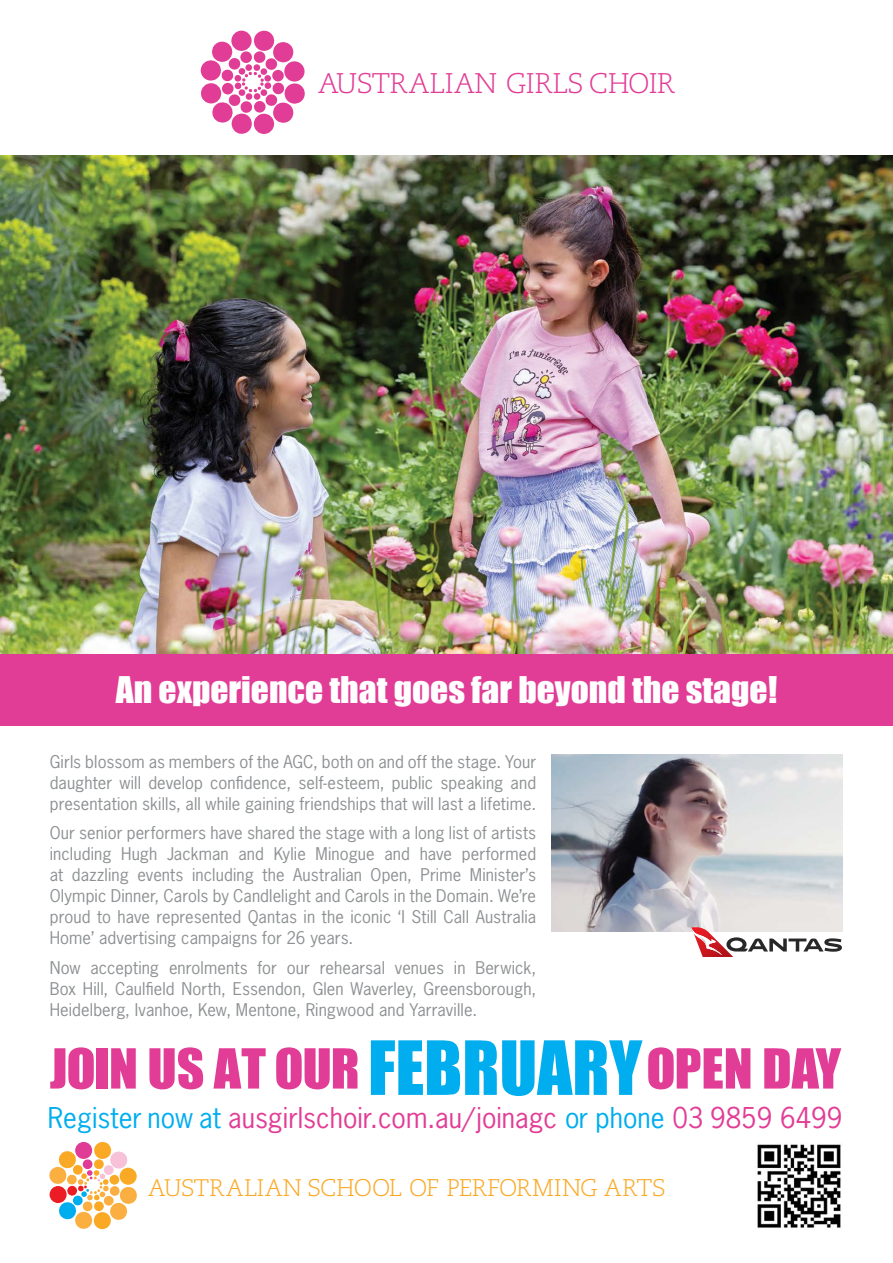
<style>
.page{position:relative;width:893px;height:1263px;background:#fff}
.page>*{position:absolute;margin:0;border:0;box-sizing:border-box;transform-origin:0 0}
.t1{font:69px "Impact";color:#00aeef}
.t2{font:51px "Impact";letter-spacing:-.02em;color:#e23d96;scale:1.05 1}
.t3{font:33.75px "Impact";color:#fff;scale:1.05 1}
.t4{font:300 28.35px "Caecilia LT Std";letter-spacing:-.02em;color:#e23d96}
.t5{font:27px "News Gothic Std";color:#e23d96}
.t6{font:300 24.15px "Caecilia LT Pro 45";letter-spacing:-.04em;color:#faa925}
.t7{font:16.5px/21px "News Gothic Std";letter-spacing:.005em;color:#8e9193;text-align:justify}
.s1{color:#00aeef}
.s2{font-size:23.85px}
</style>
<div class="page">
<div style="left:0;top:639px;width:893px;height:86px;background:#e23d96"></div>
<svg style="left:49px;top:1141px;width:88px;height:88px"></svg>
<img style="left:0;top:156px;width:893px;height:497px">
<svg style="left:200px;top:30px;width:105px;height:104px"></svg>
<img style="left:551px;top:755px;width:291px;height:176px">
<img style="left:757px;top:1144px;width:84px;height:84px">
<svg style="left:691px;top:927px;width:151px;height:28px"></svg>
<h3 class="t4" style="left:318px;top:68px;width:359px">AUSTRALIAN GIRLS CHOIR</h3>
<h3 class="t3" style="left:116px;top:664px;width:631px">An experience that goes far beyond the stage!</h3>
<p class="t7" style="left:50px;top:751px;width:488px">Girls blossom as members of the AGC, both on and off the stage. Your daughter will develop confidence, self-esteem, public speaking and presentation skills, all while gaining friendships that will last a lifetime.</p>
<p class="t7" style="left:50px;top:822px;width:488px">Our senior performers have shared the stage with a long list of artists including Hugh Jackman and Kylie Minogue and have performed at dazzling events including the Australian Open, Prime Minister’s Olympic Dinner, Carols by Candlelight and Carols in the Domain. We’re proud to have represented Qantas in the iconic ‘I Still Call Australia Home’ advertising campaigns for 26 years.</p>
<p class="t7" style="left:50px;top:957px;width:488px">Now accepting enrolments for our rehearsal venues in Berwick, Box Hill, Caulfield North, Essendon, Glen Waverley, Greensborough, Heidelberg, Ivanhoe, Kew, Mentone, Ringwood and Yarraville.</p>
<h1 class="t1" style="left:368px;top:1014px;width:276px">FEBRUARY</h1>
<h3 class="t5" style="left:48px;top:1100px;width:796px"><span class="s1">Register now at</span> ausgirlschoir.com.au/joinagc <span class="s1">or phone</span> 03 9859 6499</h3>
<h2 class="t2" style="left:50px;top:1029px;width:297px">JOIN US AT OUR</h2>
<h2 class="t2" style="left:646px;top:1029px;width:187px">OPEN DAY</h2>
<h3 class="t6" style="left:148px;top:1172px;width:519px"><span class="s2">AUSTRALIAN</span> SCHOOL OF PERFORMING ARTS</h3>
</div>
